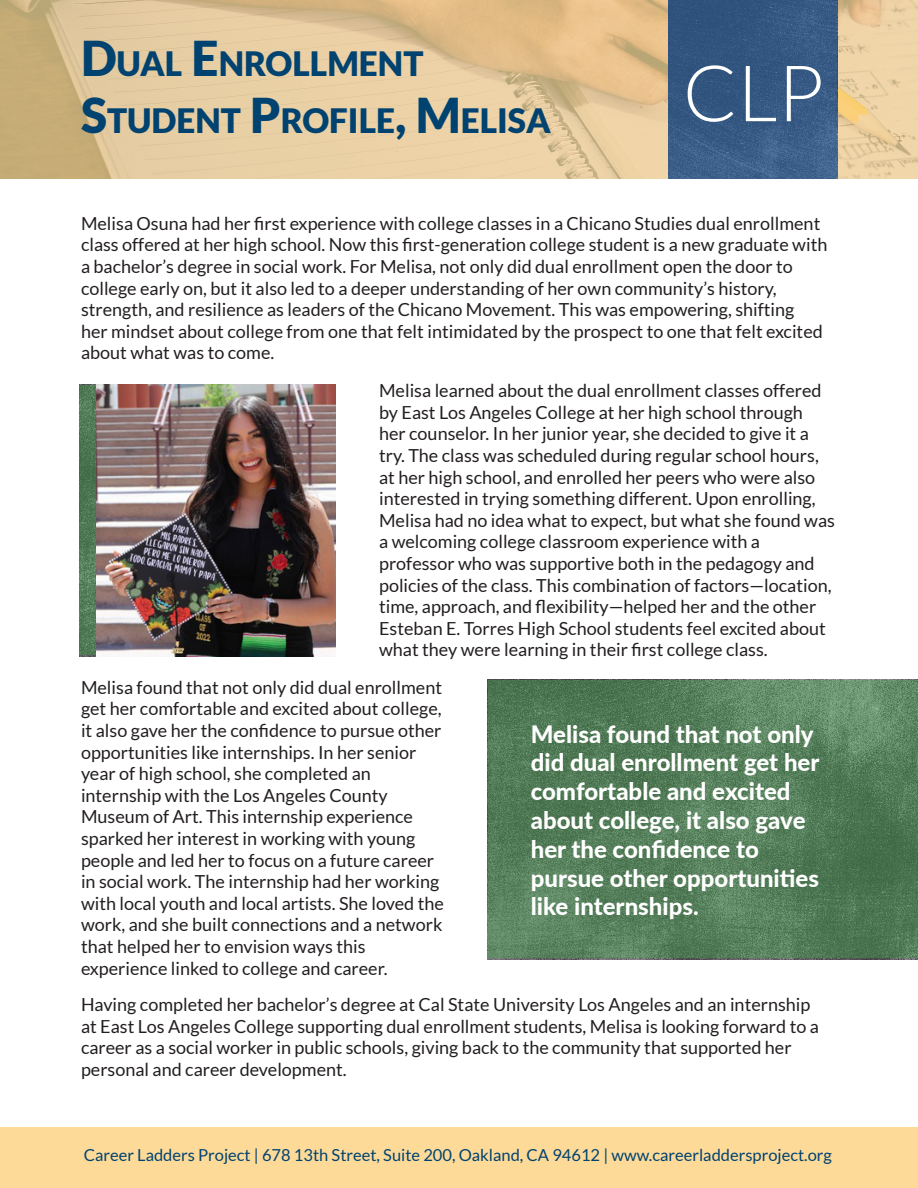
<style>
.page{position:relative;width:918px;height:1188px;background:#fff}
.page>*{position:absolute;margin:0;border:0;box-sizing:border-box;transform-origin:0 0}
.t1{font:300 78px "Lato";color:#fff}
.t2{font:900 33.6px/57.6px "Lato";color:#004270}
.Quote2{font:800 24px/28.8px "Lato";color:#fff}
.Paragraph_Style_1{font:18px/21.6px "Lato";color:#231f20}
.Paragraph_Style_1-2{font:16.5px "Lato";color:#004270}
.s1{font-size:48px}
</style>
<div class="page">
<svg style="left:488px;top:680px;width:430px;height:278px;background:#557f5a"></svg>
<svg style="left:0;top:0;width:918px;height:178px;background:#e2c698"></svg>
<div style="left:0;top:1128px;width:918px;height:60px;background:#fdda98"></div>
<img style="left:80px;top:384px;width:256px;height:272px">
<svg style="left:669px;top:0;width:168px;height:178px;background:#365984"></svg>
<svg style="left:80px;top:385px;width:16px;height:270px;background:#507a55"></svg>
<p class="t2" style="left:81px;top:34px;width:471px"><span class="s1">D</span>UAL <span class="s1">E</span>NROLLMENT<br><span class="s1">S</span>TUDENT <span class="s1">P</span>ROFILE<span class="s1">, M</span> ELISA</p>
<p class="t1" style="left:683px;top:51px;width:142px">CLP</p>
<p class="Paragraph_Style_1" style="left:81px;top:212px;width:748px">Melisa Osuna had her first experience with college classes in a Chicano Studies dual enrollment class offered at her high school. Now this first-generation college student is a new graduate with a bachelor’s degree in social work. For Melisa, not only did dual enrollment open the door to college early on, but it also led to a deeper understanding of her own community’s history, strength, and resilience as leaders of the Chicano Movement. This was empowering, shifting<br>her mindset about college from one that felt intimidated by the prospect to one that felt excited about what was to come.</p>
<p class="Paragraph_Style_1" style="left:379px;top:380px;width:457px">Melisa learned about the dual enrollment classes offered by East Los Angeles College at her high school through<br>her counselor. In her junior year, she decided to give it a try. The class was scheduled during regular school hours, at her high school, and enrolled her peers who were also interested in trying something different. Upon enrolling, Melisa had no idea what to expect, but what she found was a welcoming college classroom experience with a professor who was supportive both in the pedagogy and policies of the class. This combination of factors—location, time, approach, and flexibility—helped her and the other Esteban E. Torres High School students feel excited about what they were learning in their first college class.</p>
<p class="Paragraph_Style_1" style="left:81px;top:676px;width:364px">Melisa found that not only did dual enrollment get her comfortable and excited about college, it also gave her the confidence to pursue other opportunities like internships. In her senior year of high school, she completed an internship with the Los Angeles County Museum of Art. This internship experience sparked her interest in working with young people and led her to focus on a future career in social work. The internship had her working with local youth and local artists. She loved the work, and she built connections and a network that helped her to envision ways this experience linked to college and career.</p>
<p class="Quote2" style="left:531px;top:718px;width:290px">Melisa found that not only did dual enrollment get her comfortable and excited about college, it also gave her the confidence to pursue other opportunities like internships.</p>
<p class="Paragraph_Style_1" style="left:81px;top:994px;width:740px">Having completed her bachelor’s degree at Cal State University Los Angeles and an internship at East Los Angeles College supporting dual enrollment students, Melisa is looking forward to a career as a social worker in public schools, giving back to the community that supported her personal and career development.</p>
<p class="Paragraph_Style_1-2" style="left:84px;top:1146px;width:750px">Career Ladders Project | 678 13th Street, Suite 200, Oakland, CA 94612 | www.careerladdersproject.org</p>
</div>
